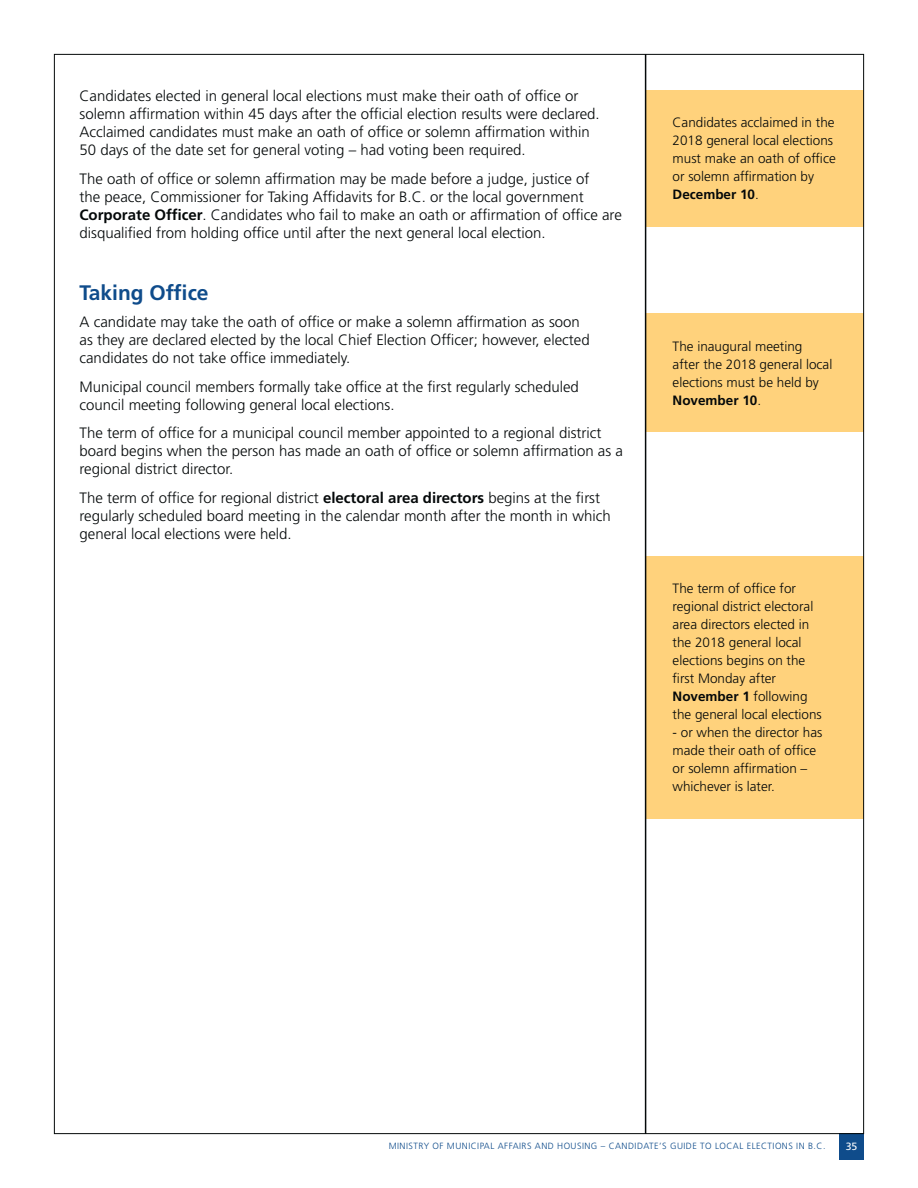
<style>
.page{position:relative;width:918px;height:1188px;background:#fff}
.page>*{position:absolute;margin:0;border:0;box-sizing:border-box;transform-origin:0 0}
.t1{font:700 21px "Frutiger LT Std";color:#0f4c8b}
.t2{font:300 15px/18px "Frutiger LT Std";color:#040809}
.t3{font:300 13.5px/18px "Frutiger LT Std";color:#040809}
.t4{font:10.5px "Frutiger LT Std";color:#fff}
.t5{font:300 9px "Frutiger LT Std";letter-spacing:.05em;color:#0f4c8b}
.s1{font-weight:700}
</style>
<div class="page">
<div style="left:839px;top:1133px;width:25px;height:27px;background:#0f4c8b"></div>
<div style="left:646px;top:556px;width:218px;height:262px;background:#ffd27c"></div>
<div style="left:646px;top:314px;width:218px;height:118px;background:#ffd27c"></div>
<div style="left:646px;top:90px;width:218px;height:136px;background:#ffd27c"></div>
<hr style="left:645px;top:54px;width:1px;height:1080px;background:#040809">
<p class="t2" style="left:80px;top:88px;width:522px">Candidates elected in general local elections must make their oath of office or solemn affirmation within 45 days after the official election results were declared.<br>Acclaimed candidates must make an oath of office or solemn affirmation within 50 days of the date set for general voting – had voting been required.</p>
<p class="t2" style="left:80px;top:171px;width:544px">The oath of office or solemn affirmation may be made before a judge, justice of<br>the peace, Commissioner for Taking Affidavits for B.C. or the local government <span class="s1">Corporate Officer</span>. Candidates who fail to make an oath or affirmation of office are disqualified from holding office until after the next general local election.</p>
<h1 class="t1" style="left:80px;top:284px;width:131px">Taking Office</h1>
<p class="t2" style="left:80px;top:313px;width:512px">A candidate may take the oath of office or make a solemn affirmation as soon as they are declared elected by the local Chief Election Officer; however, elected candidates do not take office immediately.</p>
<p class="t2" style="left:80px;top:378px;width:501px">Municipal council members formally take office at the first regularly scheduled council meeting following general local elections.</p>
<p class="t2" style="left:80px;top:425px;width:545px">The term of office for a municipal council member appointed to a regional district board begins when the person has made an oath of office or solemn affirmation as a regional district director.</p>
<p class="t2" style="left:80px;top:490px;width:533px">The term of office for regional district <span class="s1">electoral area directors</span> begins at the first regularly scheduled board meeting in the calendar month after the month in which general local elections were held.</p>
<p class="t3" style="left:673px;top:114px;width:165px">Candidates acclaimed in the<br>2018 general local elections must make an oath of office or solemn affirmation by<br><span class="s1">December 10</span>.</p>
<p class="t3" style="left:673px;top:338px;width:161px">The inaugural meeting after the 2018 general local elections must be held by<br><span class="s1">November 10</span>.</p>
<p class="t3" style="left:673px;top:580px;width:151px">The term of office for regional district electoral area directors elected in the 2018 general local elections begins on the first Monday after<br><span class="s1">November 1</span> following the general local elections</p>
<p class="t3" style="left:673px;top:724px;width:151px">- or when the director has made their oath of office or solemn affirmation – whichever is later.</p>
<p class="t5" style="left:389px;top:1142px;width:438px">MINISTRY OF MUNICIPAL AFFAIRS AND HOUSING – CANDIDATE’S GUIDE TO LOCAL ELECTIONS IN B.C.</p>
<p class="t4" style="left:846px;top:1142px;width:13px">35</p>
</div>
